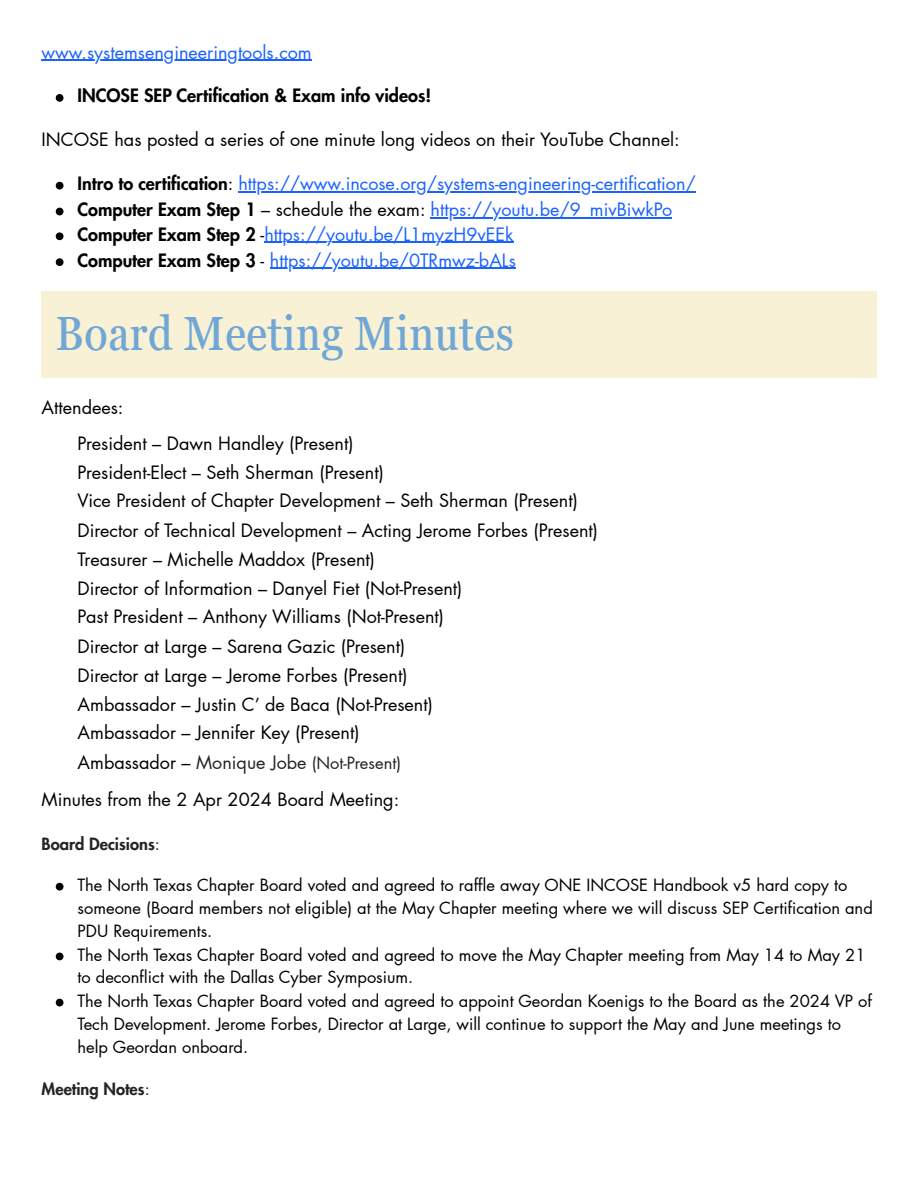
<style>
.page{position:relative;width:918px;height:1186px;background:#fff}
.page>*{position:absolute;margin:0;border:0;box-sizing:border-box;transform-origin:0 0}
.t1{font:condensed 48px "Georgia Pro";color:#71a7d4}
.t2{font:18px "Futura LT Pro";color:#000}
.t3{font:18px "Futura LT Pro";color:#1a62ff}
.t4{font:800 18px "Futura LT Pro";color:#000}
.t5{font:16.5px/23.1px "Futura LT Pro";color:#000}
.t6{font:16.5px "Futura LT Pro";color:#242424}
.t7{font:800 16.5px "Futura LT Pro";color:#242424}
.s1{font-weight:800;color:#000}
.s2{color:#000}
.s3{font-size:18px;color:#000}
.s4{font-size:18px}
.s5{font-weight:400}
</style>
<div class="page">
<hr style="left:42px;top:60px;width:270px;height:1px;background:#1a62ff">
<svg style="left:56px;top:94px;width:7px;height:8px"></svg>
<svg style="left:56px;top:182px;width:7px;height:7px"></svg>
<hr style="left:238px;top:191px;width:458px;height:1px;background:#1a62ff">
<svg style="left:56px;top:208px;width:7px;height:7px"></svg>
<hr style="left:431px;top:217px;width:241px;height:1px;background:#1a62ff">
<svg style="left:56px;top:232px;width:7px;height:8px"></svg>
<hr style="left:264px;top:242px;width:250px;height:1px;background:#1a62ff">
<svg style="left:56px;top:258px;width:7px;height:8px"></svg>
<hr style="left:270px;top:268px;width:246px;height:1px;background:#1a62ff">
<div style="left:42px;top:291px;width:834px;height:86px;background:#f8f1d6"></div>
<svg style="left:56px;top:883px;width:7px;height:7px"></svg>
<svg style="left:56px;top:952px;width:7px;height:8px"></svg>
<svg style="left:56px;top:999px;width:7px;height:7px"></svg>
<p class="t3" style="left:42px;top:44px;width:272px">www.systemsengineeringtools.com</p>
<p class="t4" style="left:78px;top:88px;width:355px">INCOSE SEP Certification &amp; Exam info videos!</p>
<p class="t2" style="left:42px;top:131px;width:640px">INCOSE has posted a series of one minute long videos on their YouTube Channel:</p>
<p class="t3" style="left:78px;top:175px;width:620px"><span class="s1">Intro to certification</span><span class="s2">:</span> https://www.incose.org/systems-engineering-certifi cation/</p>
<p class="t3" style="left:78px;top:201px;width:596px"><span class="s1">Computer Exam Step 1</span> <span class="s2">– schedule the exam:</span> https://youtu.be/9_mivBiwkPo</p>
<p class="t3" style="left:78px;top:226px;width:437px"><span class="s1">Computer Exam Step 2</span> <span class="s2">-</span>https://youtu.be/L1myzH9vEEk</p>
<p class="t3" style="left:78px;top:252px;width:440px"><span class="s1">Computer Exam Step 3</span> <span class="s2">-</span> https://youtu.be/0TRmwz-bALs</p>
<p class="t1" style="left:55px;top:306px;width:461px">Board Meeting Minutes</p>
<p class="t2" style="left:42px;top:399px;width:83px">Attendees:</p>
<p class="t2" style="left:78px;top:435px;width:277px">President – Dawn Handley (Present)</p>
<p class="t2" style="left:78px;top:464px;width:308px">President-Elect – Seth Sherman (Present)</p>
<p class="t2" style="left:78px;top:493px;width:502px">Vice President of Chapter Development – Seth Sherman (Present)</p>
<p class="t2" style="left:78px;top:522px;width:522px">Director of Technical Development – Acting Jerome Forbes (Present)</p>
<p class="t2" style="left:78px;top:551px;width:299px">Treasurer – Michelle Maddox (Present)</p>
<p class="t2" style="left:78px;top:580px;width:386px">Director of Information – Danyel Fiet (Not-Present)</p>
<p class="t2" style="left:78px;top:608px;width:368px">Past President – Anthony Williams (Not-Present)</p>
<p class="t2" style="left:78px;top:638px;width:329px">Director at Large – Sarena Gazic (Present)</p>
<p class="t2" style="left:78px;top:667px;width:331px">Director at Large – Jerome Forbes (Present)</p>
<p class="t2" style="left:78px;top:696px;width:357px">Ambassador – Justin C’ de Baca (Not-Present)</p>
<p class="t2" style="left:78px;top:724px;width:283px">Ambassador – Jennifer Key (Present)</p>
<p class="t6" style="left:78px;top:755px;width:325px"><span class="s3">Ambassador –</span> <span class="s4">Monique Jobe</span> (Not-Present)</p>
<p class="t2" style="left:42px;top:791px;width:359px">Minutes from the 2 Apr 2024 Board Meeting:</p>
<p class="t7" style="left:42px;top:836px;width:120px">Board Decisions<span class="s5">:</span></p>
<p class="t5" style="left:78px;top:874px;width:797px">The North Texas Chapter Board voted and agreed to raffle away ONE INCOSE Handbook v5 hard copy to someone (Board members not eligible) at the May Chapter meeting where we will discuss SEP Certification and<br>PDU Requirements.</p>
<p class="t5" style="left:78px;top:944px;width:789px;line-height:22.5px">The North Texas Chapter Board voted and agreed to move the May Chapter meeting from May 14 to May 21 to deconfl ict with the Dallas Cyber Symposium.</p>
<p class="t5" style="left:78px;top:990px;width:796px">The North Texas Chapter Board voted and agreed to appoint Geordan Koenigs to the Board as the 2024 VP of<br>Tech Development. Jerome Forbes, Director at Large, will continue to support the May and June meetings to help Geordan onboard.</p>
<p class="t7" style="left:42px;top:1081px;width:110px">Meeting Notes<span class="s5">:</span></p>
</div>
